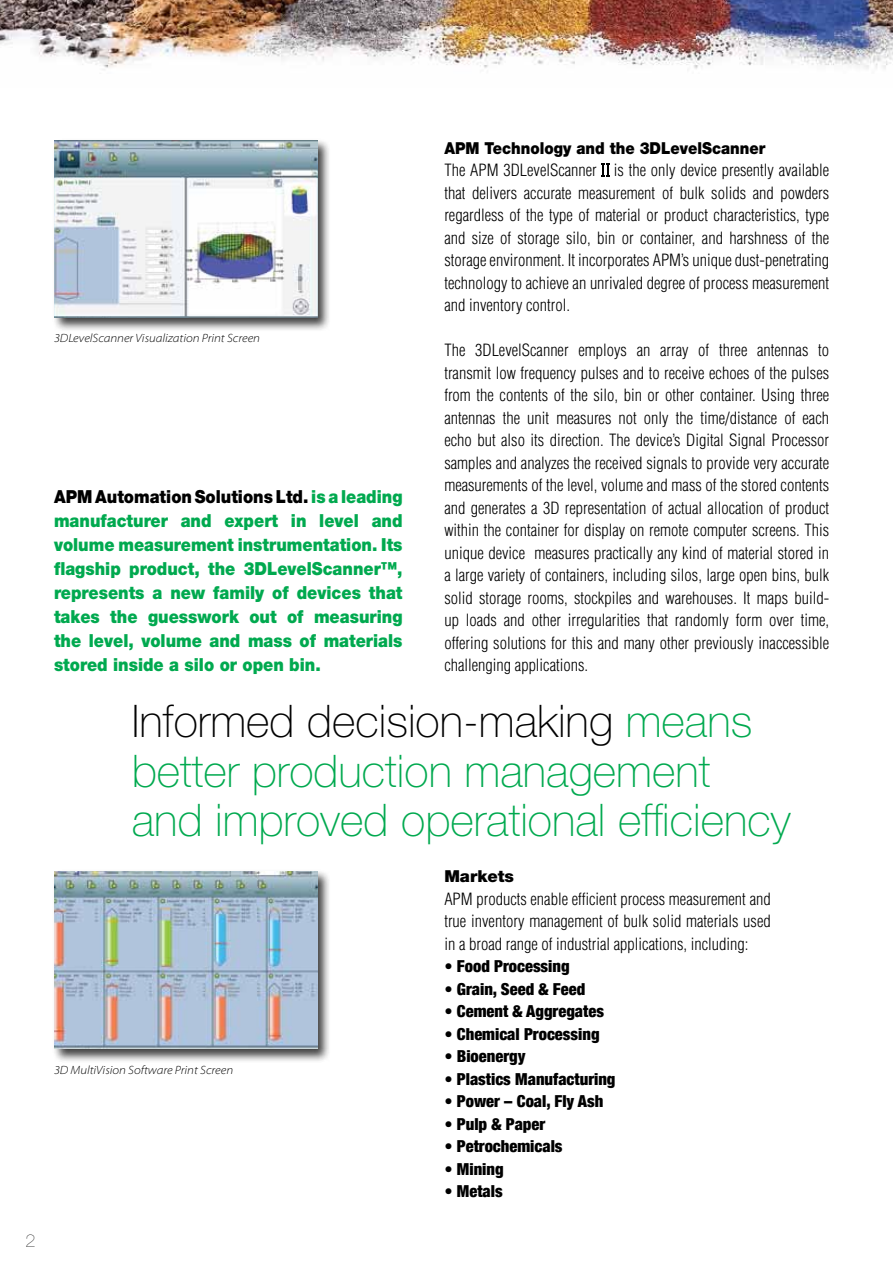
<style>
.page{position:relative;width:893px;height:1263px;background:#fff}
.page>*{position:absolute;margin:0;border:0;box-sizing:border-box;transform-origin:0 0}
.t1{font:100 45px/49.5px "Helvetica Neue LT Std";color:#00a94f}
.t2{font:900 18px/24px "Helvetica Neue LT Std";color:#00a94f;text-align:justify;scale:.9 1}
.t3{font:200 18px "Helvetica Neue LT Std";color:#000}
.t4{font:300 condensed 16.5px/22.5px "Helvetica LT Std";color:#000;text-align:justify}
.t5{font:900 condensed 16.5px "Helvetica Neue";color:#000}
.t6{font:900 16.5px "Helvetica Neue LT Std";color:#000;scale:.9 1}
.t7{font:900 16.5px "Helvetica Neue LT Std";color:#000}
.t8{font:italic 300 semi-expanded 12px "Myriad Pro";color:#000}
.s1{color:#000}
</style>
<div class="page">
<img style="left:0;top:0;width:893px;height:70px">
<svg style="left:602px;top:164px;width:7px;height:12px"></svg>
<div style="left:52px;top:138px;width:279px;height:194px;background:#000;opacity:.75"></div>
<img style="left:54px;top:141px;width:263px;height:176px">
<div style="left:52px;top:869px;width:279px;height:194px;background:#000;opacity:.75"></div>
<img style="left:54px;top:872px;width:263px;height:177px">
<p class="t3" style="left:25px;top:1230px;width:12px">2</p>
<p class="t6" style="left:444px;top:138px;width:358px">APM Technology and the 3DLevelScanner</p>
<p class="t4" style="left:444px;top:159px;width:386px">The APM 3DLevelScanner is the only device presently available that delivers accurate measurement of bulk solids and powders regardless of the type of material or product characteristics, type and size of storage silo, bin or container, and harshness of the storage environment. It incorporates APM’s unique dust-penetrating technology to achieve an unrivaled degree of process measurement and inventory control.</p>
<p class="t4" style="left:444px;top:339px;width:386px">The 3DLevelScanner employs an array of three antennas to transmit low frequency pulses and to receive echoes of the pulses from the contents of the silo, bin or other container. Using three antennas the unit measures not only the time/distance of each echo but also its direction. The device’s Digital Signal Processor samples and analyzes the received signals to provide very accurate measurements of the level, volume and mass of the stored contents and generates a 3D representation of actual allocation of product within the container for display on remote computer screens. This unique device measures practically any kind of material stored in a large variety of containers, including silos, large open bins, bulk solid storage rooms, stockpiles and warehouses. It maps build&shy;up loads and other irregularities that randomly form over time, offering solutions for this and many other previously inaccessible challenging applications.</p>
<h1 class="t1" style="left:132px;top:696px;width:660px"><span class="s1">Informed decision-making</span> means better production management and improved operational efficiency</h1>
<p class="t7" style="left:444px;top:866px;width:71px">Markets</p>
<p class="t4" style="left:444px;top:887px;width:328px">APM products enable efficient process measurement and true inventory management of bulk solid materials used in a broad range of industrial applications, including:</p>
<p class="t5" style="left:444px;top:956px;width:127px">• Food Processing</p>
<p class="t5" style="left:444px;top:979px;width:142px">• Grain, Seed &amp; Feed</p>
<p class="t5" style="left:444px;top:1001px;width:161px">• Cement &amp; Aggregates</p>
<p class="t5" style="left:444px;top:1024px;width:157px">• Chemical Processing</p>
<p class="t5" style="left:444px;top:1046px;width:82px">• Bioenergy</p>
<p class="t5" style="left:444px;top:1069px;width:173px">• Plastics Manufacturing</p>
<p class="t5" style="left:444px;top:1091px;width:160px">• Power – Coal, Fly Ash</p>
<p class="t5" style="left:444px;top:1114px;width:102px">• Pulp &amp; Paper</p>
<p class="t5" style="left:444px;top:1136px;width:120px">• Petrochemicals</p>
<p class="t5" style="left:444px;top:1159px;width:61px">• Mining</p>
<p class="t5" style="left:444px;top:1181px;width:60px">• Metals</p>
<p class="t8" style="left:54px;top:332px;width:208px">3DLevelScanner Visualization Print Screen</p>
<p class="t2" style="left:54px;top:485px;width:389px"><span class="s1">APM Automation Solutions Ltd.</span> is a leading manufacturer and expert in level and volume measurement instrumentation. Its flagship product, the 3DLevelScanner™, represents a new family of devices that takes the guesswork out of measuring the level, volume and mass of materials stored inside a silo or open bin.</p>
<p class="t8" style="left:54px;top:1063px;width:181px">3D MultiVision Software Print Screen</p>
</div>
